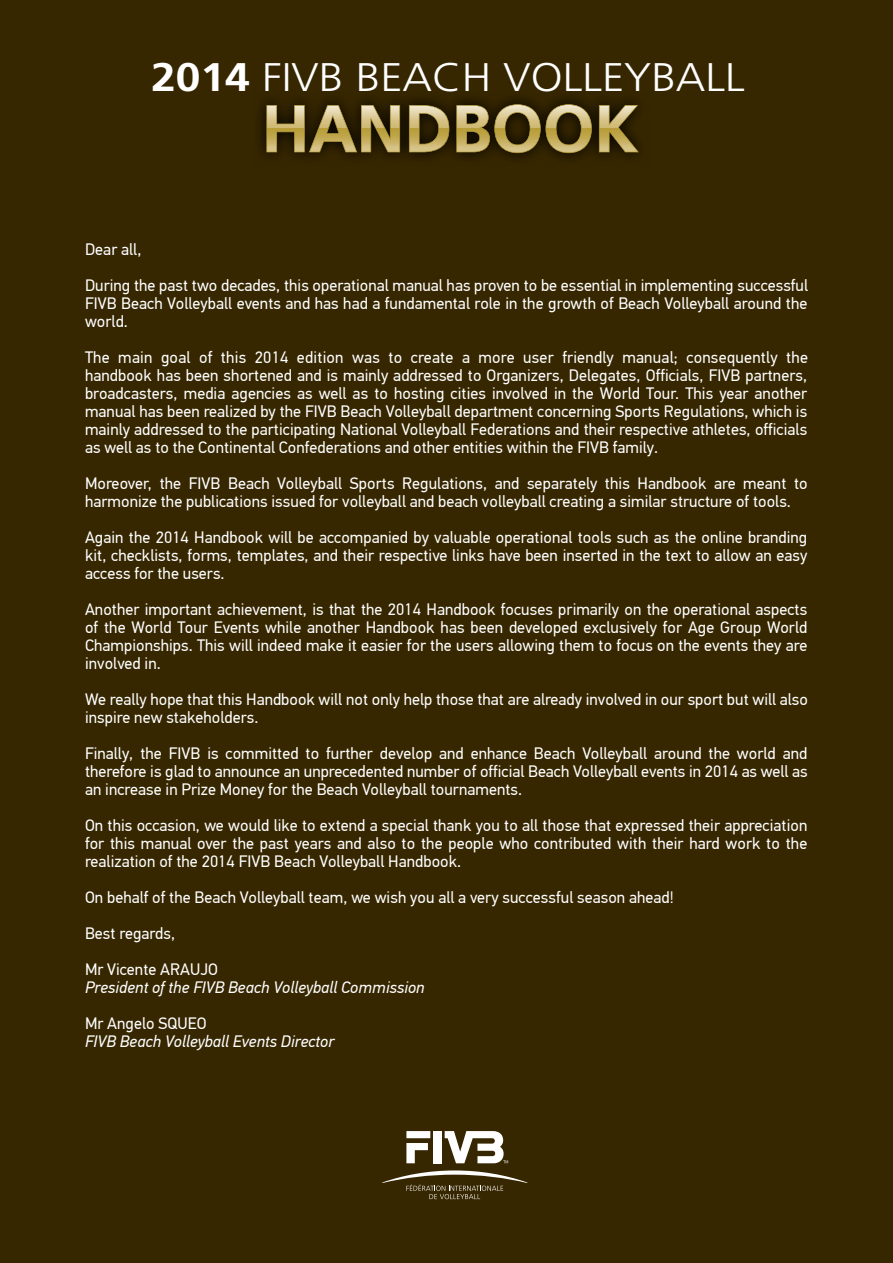
<style>
.page{position:relative;width:893px;height:1263px;background:#372700}
.page>*{position:absolute;margin:0;border:0;box-sizing:border-box;transform-origin:0 0}
.t1{font:300 39.9px "Frutiger LT Std";color:#fff;scale:1.11 1}
.paragraphes_de_base{font:16.5px/18px "PF Din Text Pro";letter-spacing:.005em;color:#fff;text-align:justify}
.paragraphes_de_base-2{font:italic 16.5px "PF Din Text Pro";letter-spacing:.005em;color:#fff}
.s1{font-weight:700}
</style>
<div class="page">
<div style="left:433px;top:1131px;width:9px;height:32px;background:#fff"></div>
<svg style="left:406px;top:1131px;width:24px;height:32px"></svg>
<svg style="left:445px;top:1131px;width:63px;height:32px"></svg>
<svg style="left:382px;top:1170px;width:145px;height:29px"></svg>
<svg style="left:260px;top:99px;width:379px;height:59px;fill:#2c1f00"></svg>
<svg style="left:266px;top:105px;width:134px;height:47px"></svg>
<svg style="left:409px;top:105px;width:40px;height:47px;background:#907f4c"></svg>
<svg style="left:456px;top:104px;width:136px;height:49px"></svg>
<svg style="left:599px;top:105px;width:40px;height:47px"></svg>
<p class="t1" style="left:151px;top:54px;width:536px"><span class="s1">2014</span> FIVB BEACH VOLLEYBALL</p>
<p class="paragraphes_de_base" style="left:85px;top:240px;width:58px">Dear all,</p>
<p class="paragraphes_de_base" style="left:85px;top:276px;width:724px">During the past two decades, this operational manual has proven to be essential in implementing successful FIVB Beach Volleyball events and has had a fundamental role in the growth of Beach Volleyball around the world.</p>
<p class="paragraphes_de_base" style="left:85px;top:348px;width:724px">The main goal of this 2014 edition was to create a more user friendly manual; consequently the handbook has been shortened and is mainly addressed to Organizers, Delegates, Officials, FIVB partners, broadcasters, media agencies as well as to hosting cities involved in the World Tour. This year another manual has been realized by the FIVB Beach Volleyball department concerning Sports Regulations, which is mainly addressed to the participating National Volleyball Federations and their respective athletes, officials as well as to the Continental Confederations and other entities within the FIVB family.</p>
<p class="paragraphes_de_base" style="left:85px;top:474px;width:724px">Moreover, the FIVB Beach Volleyball Sports Regulations, and separately this Handbook are meant to harmonize the publications issued for volleyball and beach volleyball creating a similar structure of tools.</p>
<p class="paragraphes_de_base" style="left:85px;top:528px;width:724px">Again the 2014 Handbook will be accompanied by valuable operational tools such as the online branding kit, checklists, forms, templates, and their respective links have been inserted in the text to allow an easy access for the users.</p>
<p class="paragraphes_de_base" style="left:85px;top:600px;width:724px">Another important achievement, is that the 2014 Handbook focuses primarily on the operational aspects of the World Tour Events while another Handbook has been developed exclusively for Age Group World Championships. This will indeed make it easier for the users allowing them to focus on the events they are involved in.</p>
<p class="paragraphes_de_base" style="left:85px;top:690px;width:724px">We really hope that this Handbook will not only help those that are already involved in our sport but will also inspire new stakeholders.</p>
<p class="paragraphes_de_base" style="left:85px;top:744px;width:724px">Finally, the FIVB is committed to further develop and enhance Beach Volleyball around the world and therefore is glad to announce an unprecedented number of official Beach Volleyball events in 2014 as well as an increase in Prize Money for the Beach Volleyball tournaments.</p>
<p class="paragraphes_de_base" style="left:85px;top:816px;width:724px">On this occasion, we would like to extend a special thank you to all those that expressed their appreciation for this manual over the past years and also to the people who contributed with their hard work to the realization of the 2014 FIVB Beach Volleyball Handbook.</p>
<p class="paragraphes_de_base" style="left:85px;top:888px;width:590px">On behalf of the Beach Volleyball team, we wish you all a very successful season ahead!</p>
<p class="paragraphes_de_base" style="left:85px;top:924px;width:92px">Best regards,</p>
<p class="paragraphes_de_base" style="left:85px;top:960px;width:134px">Mr Vicente ARAUJO</p>
<p class="paragraphes_de_base-2" style="left:85px;top:977px;width:341px">President of the FIVB Beach Volleyball Commission</p>
<p class="paragraphes_de_base" style="left:85px;top:1014px;width:123px">Mr Angelo SQUEO</p>
<p class="paragraphes_de_base-2" style="left:85px;top:1031px;width:251px">FIVB Beach Volleyball Events Director</p>
</div>
